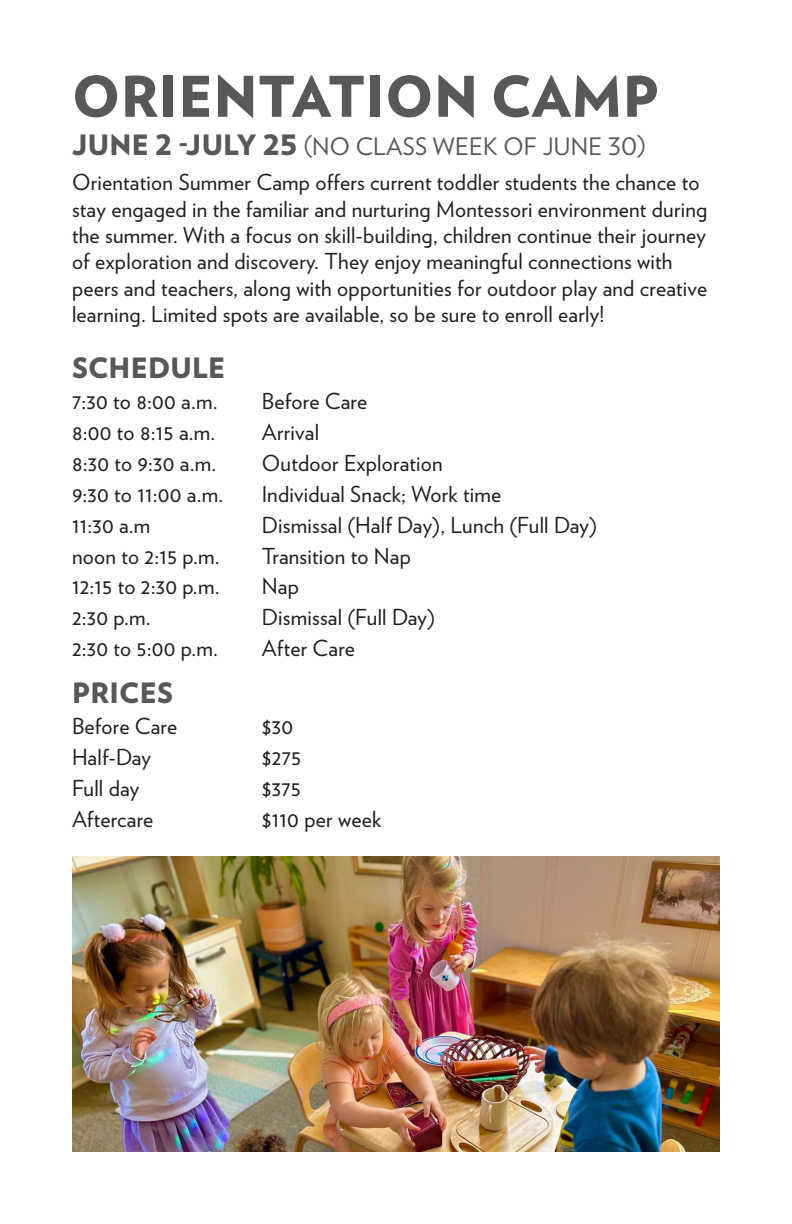
<style>
.page{position:relative;width:792px;height:1224px;background:#fff}
.page>*{position:absolute;margin:0;border:0;box-sizing:border-box;transform-origin:0 0}
.big_headers{font:900 56px "Verlag";letter-spacing:.01em;color:#57585a}
.schedule_and_prices{font:900 28px "Verlag";letter-spacing:.01em;color:#57585a}
.time{font:24px "Verlag";letter-spacing:.01em;color:#57585a}
.body_text{font:22px/26.4px "Verlag";letter-spacing:.01em;color:#231f20}
.schedule{font:22px "Verlag";letter-spacing:.01em;color:#231f20}
.s1{font-weight:900;font-size:28px}
</style>
<div class="page">
<img style="left:72px;top:857px;width:648px;height:295px">
<p class="big_headers" style="left:72px;top:50px;width:588px">ORIENTATION CAMP</p>
<p class="time" style="left:72px;top:128px;width:575px"><span class="s1">JUNE 2 -JULY 25</span> (NO CLASS WEEK OF JUNE 30)</p>
<p class="body_text" style="left:72px;top:168px;width:637px">Orientation Summer Camp offers current toddler students the chance to stay engaged in the familiar and nurturing Montessori environment during the summer. With a focus on skill-building, children continue their journey of exploration and discovery. They enjoy meaningful connections with peers and teachers, along with opportunities for outdoor play and creative learning. Limited spots are available, so be sure to enroll early!</p>
<p class="schedule_and_prices" style="left:72px;top:345px;width:155px">SCHEDULE</p>
<p class="schedule" style="left:72px;top:385px;width:147px">7:30 to 8:00 a.m.</p>
<p class="schedule" style="left:262px;top:385px;width:107px">Before Care</p>
<p class="schedule" style="left:72px;top:416px;width:145px">8:00 to 8:15 a.m.</p>
<p class="schedule" style="left:262px;top:416px;width:59px">Arrival</p>
<p class="schedule" style="left:72px;top:447px;width:146px">8:30 to 9:30 a.m.</p>
<p class="schedule" style="left:262px;top:447px;width:182px">Outdoor Exploration</p>
<p class="schedule" style="left:72px;top:477px;width:153px">9:30 to 11:00 a.m.</p>
<p class="schedule" style="left:262px;top:477px;width:241px">Individual Snack; Work time</p>
<p class="schedule" style="left:72px;top:508px;width:80px">11:30 a.m</p>
<p class="schedule" style="left:262px;top:508px;width:336px">Dismissal (Half Day), Lunch (Full Day)</p>
<p class="schedule" style="left:72px;top:539px;width:149px">noon to 2:15 p.m.</p>
<p class="schedule" style="left:262px;top:539px;width:151px">Transition to Nap</p>
<p class="schedule" style="left:72px;top:570px;width:149px">12:15 to 2:30 p.m.</p>
<p class="schedule" style="left:262px;top:570px;width:39px">Nap</p>
<p class="schedule" style="left:72px;top:601px;width:80px">2:30 p.m.</p>
<p class="schedule" style="left:262px;top:601px;width:174px">Dismissal (Full Day)</p>
<p class="schedule" style="left:72px;top:632px;width:148px">2:30 to 5:00 p.m.</p>
<p class="schedule" style="left:262px;top:632px;width:95px">After Care</p>
<p class="schedule_and_prices" style="left:72px;top:670px;width:103px">PRICES</p>
<p class="schedule" style="left:72px;top:710px;width:107px">Before Care</p>
<p class="schedule" style="left:262px;top:710px;width:33px">$30</p>
<p class="schedule" style="left:72px;top:741px;width:81px">Half-Day</p>
<p class="schedule" style="left:262px;top:741px;width:41px">$275</p>
<p class="schedule" style="left:72px;top:772px;width:69px">Full day</p>
<p class="schedule" style="left:262px;top:772px;width:40px">$375</p>
<p class="schedule" style="left:72px;top:803px;width:83px">Aftercare</p>
<p class="schedule" style="left:262px;top:803px;width:121px">$110 per week</p>
</div>
